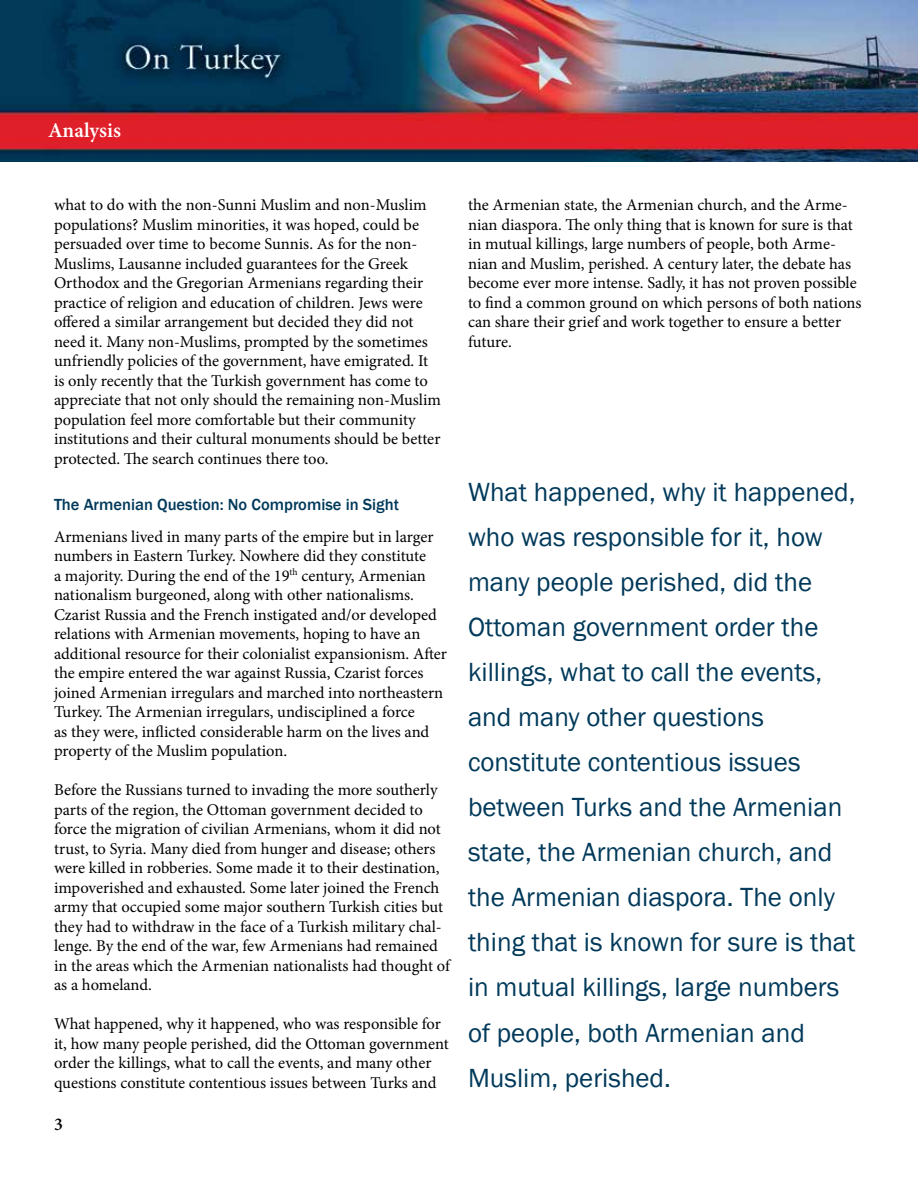
<style>
.page{position:relative;width:918px;height:1188px;background:#fff}
.page>*{position:absolute;margin:0;border:0;box-sizing:border-box;transform-origin:0 0}
.t1{font:27px/45px "Franklin Gothic";color:#00395a}
.t2{font:600 21px "Minion Pro";color:#fff}
.t3{font:600 18px "Minion Pro";color:#000}
.t4{font:16.5px/19.5px "Minion Pro";letter-spacing:-.005em;color:#000}
.t5{font:500 16.5px "Franklin Gothic";color:#00395a}
</style>
<div class="page">
<img style="left:0;top:0;width:918px;height:162px">
<p class="t2" style="left:48px;top:116px;width:75px">Analysis</p>
<p class="t4" style="left:54px;top:195px;width:389px">what to do with the non-Sunni Muslim and non-Muslim populations? Muslim minorities, it was hoped, could be persuaded over time to become Sunnis. As for the non-Muslims, Lausanne included guarantees for the Greek Orthodox and the Gregorian Armenians regarding their practice of religion and education of children. Jews were offered a similar arrangement but decided they did not need it. Many non-Muslims, prompted by the sometimes unfriendly policies of the government, have emigrated. It is only recently that the Turkish government has come to appreciate that not only should the remaining non-Muslim population feel more comfortable but their community institutions and their cultural monuments should be better protected. The search continues there too.</p>
<p class="t5" style="left:54px;top:494px;width:347px">The Armenian Question: No Compromise in Sight</p>
<p class="t4" style="left:54px;top:527px;width:395px">Armenians lived in many parts of the empire but in larger numbers in Eastern Turkey. Nowhere did they constitute<br>a majority. During the end of the 19<sup>th</sup> century, Armenian nationalism burgeoned, along with other nationalisms.<br>Czarist Russia and the French instigated and/or developed relations with Armenian movements, hoping to have an additional resource for their colonialist expansionism. After the empire entered the war against Russia, Czarist forces joined Armenian irregulars and marched into northeastern Turkey. The Armenian irregulars, undisciplined a force<br>as they were, inflicted considerable harm on the lives and property of the Muslim population.</p>
<p class="t4" style="left:54px;top:780px;width:397px">Before the Russians turned to invading the more southerly parts of the region, the Ottoman government decided to force the migration of civilian Armenians, whom it did not trust, to Syria. Many died from hunger and disease; others were killed in robberies. Some made it to their destination, impoverished and exhausted. Some later joined the French army that occupied some major southern Turkish cities but they had to withdraw in the face of a Turkish military chal&shy;lenge. By the end of the war, few Armenians had remained in the areas which the Armenian nationalists had thought of as a homeland.</p>
<p class="t4" style="left:54px;top:1014px;width:396px">What happened, why it happened, who was responsible for it, how many people perished, did the Ottoman government order the killings, what to call the events, and many other questions constitute contentious issues between Turks and</p>
<p class="t3" style="left:54px;top:1111px;width:10px">3</p>
<p class="t4" style="left:468px;top:195px;width:395px">the Armenian state, the Armenian church, and the Arme&shy;nian diaspora. The only thing that is known for sure is that in mutual killings, large numbers of people, both Arme&shy;nian and Muslim, perished. A century later, the debate has become ever more intense. Sadly, it has not proven possible to find a common ground on which persons of both nations can share their grief and work together to ensure a better future.</p>
<p class="t1" style="left:468px;top:470px;width:389px">What happened, why it happened, who was responsible for it, how many people perished, did the<br>Ottoman government order the killings, what to call the events, and many other questions constitute contentious issues between Turks and the Armenian state, the Armenian church, and the Armenian diaspora. The only thing that is known for sure is that in mutual killings, large numbers of people, both Armenian and<br>Muslim, perished.</p>
</div>
